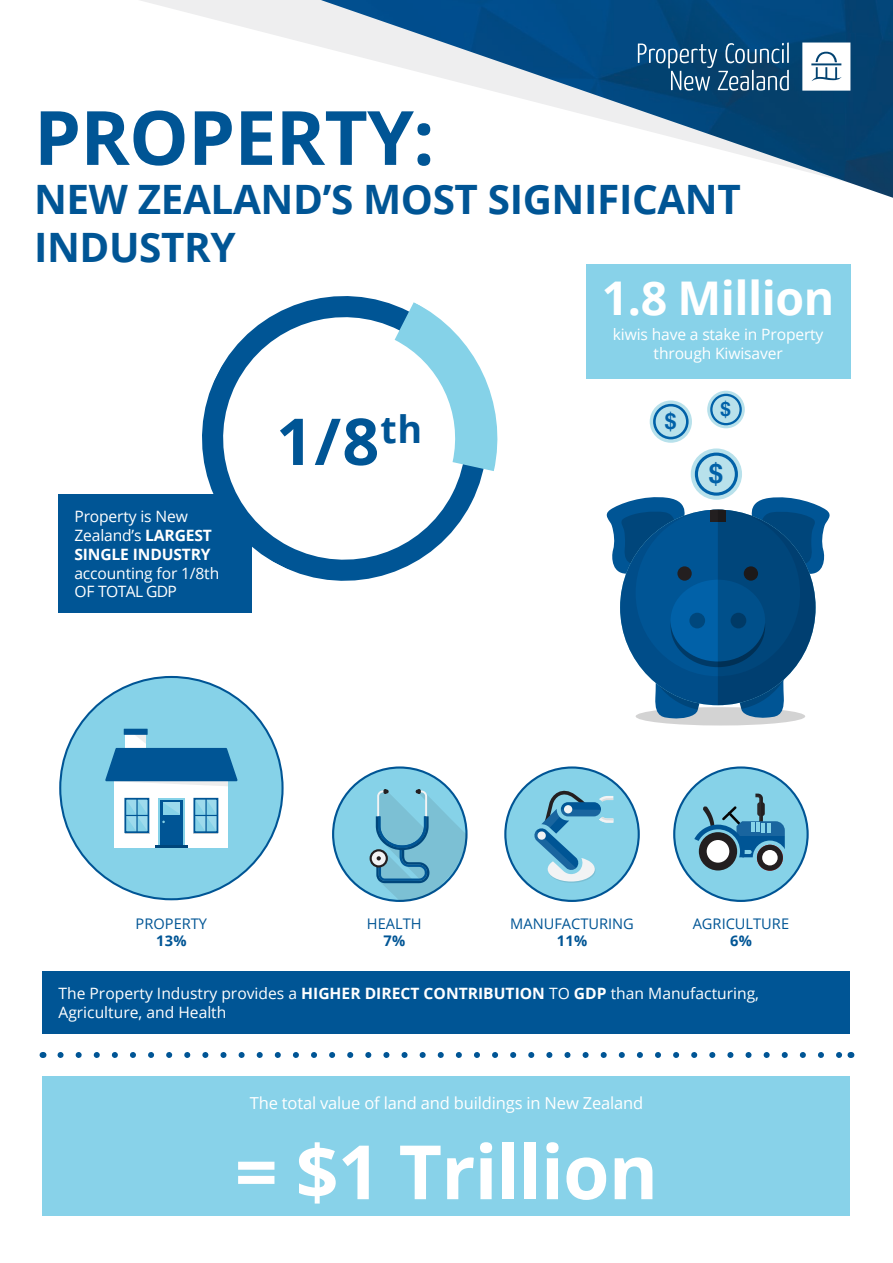
<style>
.page{position:relative;width:893px;height:1263px;background:#fff}
.page>*{position:absolute;margin:0;border:0;box-sizing:border-box;transform-origin:0 0}
.t1{font:700 75px "Open Sans";letter-spacing:-.01em;color:#fff}
.t2{font:700 75px "Open Sans";letter-spacing:-.01em;color:#005595}
.t3{font:700 64.65px "Open Sans";color:#005595}
.t4{font:700 46.5px "Open Sans";letter-spacing:-.01em;color:#fff}
.t5{font:700 40.5px/48.6px "Open Sans";letter-spacing:-.01em;color:#005595}
.t6{font:700 26.85px "Helvetica";color:#0161a8}
.t7{font:700 22.2px "Helvetica";color:#0161a8}
.t8{font:700 19.65px "Helvetica";color:#0161a8}
.t9{font:16.5px "Open Sans";letter-spacing:-.01em;color:#fff}
.t10{font:15.6px/18.8px "Open Sans";letter-spacing:-.01em;color:#fff}
.t11{font:14.7px "Open Sans";color:#005595}
.t12{font:700 14.7px "Open Sans";color:#005595}
.s1{font-weight:700}
</style>
<div class="page">
<svg style="left:140px;top:0;width:181px;height:47px;fill:#f1f1f2"></svg>
<img style="left:321px;top:0;width:572px;height:198px">
<svg style="left:638px;top:43px;width:151px;height:48px;background:#31648a"></svg>
<svg style="left:802px;top:43px;width:48px;height:48px"></svg>
<div style="left:58px;top:494px;width:194px;height:119px;background:#005595"></div>
<div style="left:43px;top:971px;width:807px;height:63px;background:#005595"></div>
<div style="left:43px;top:1076px;width:807px;height:140px;background:#88d2e9"></div>
<svg style="left:202px;top:296px;width:281px;height:285px"></svg>
<svg style="left:395px;top:302px;width:103px;height:169px"></svg>
<div style="left:60px;top:677px;width:223px;height:222px;background:#86d2e8;border-radius:50%"></div>
<div style="left:115px;top:780px;width:113px;height:67px;background:#fff"></div>
<div style="left:124px;top:729px;width:24px;height:6px;background:#005595"></div>
<svg style="left:105px;top:734px;width:133px;height:52px"></svg>
<div style="left:159px;top:798px;width:26px;height:48px;background:linear-gradient(to bottom,#86d2e8,#86d2e8)"></div>
<div style="left:161px;top:800px;width:22px;height:45px;background:#005595"></div>
<svg style="left:162px;top:802px;width:18px;height:21px"></svg>
<div style="left:124px;top:798px;width:25px;height:35px;border:2px solid #005595"></div>
<hr style="left:136px;top:798px;width:2px;height:35px;background:#005595">
<div style="left:193px;top:798px;width:25px;height:35px;border:2px solid #005595"></div>
<hr style="left:205px;top:798px;width:2px;height:35px;background:#005595">
<svg style="left:125px;top:799px;width:24px;height:35px"></svg>
<svg style="left:194px;top:799px;width:24px;height:35px"></svg>
<hr style="left:155px;top:845px;width:33px;height:2px;background:#231f20">
<div style="left:674px;top:767px;width:134px;height:134px;background:#86d2e8;border-radius:50%"></div>
<svg style="left:694px;top:793px;width:91px;height:78px"></svg>
<div style="left:505px;top:767px;width:134px;height:134px;background:#86d2e8;border-radius:50%"></div>
<svg style="left:534px;top:790px;width:79px;height:93px"></svg>
<div style="left:333px;top:767px;width:133px;height:134px;background:#86d2e8;border-radius:50%"></div>
<svg style="left:371px;top:850px;width:16px;height:16px"></svg>
<div style="left:370px;top:849px;width:18px;height:18px;border:2px solid #231f20;border-radius:50%"></div>
<svg style="left:376px;top:789px;width:90px;height:112px"></svg>
<svg style="left:60px;top:1052px;width:781px;height:6px"></svg>
<div style="left:636px;top:707px;width:169px;height:18px;background:#d3d3d3;border-radius:50%"></div>
<svg style="left:606px;top:494px;width:224px;height:225px"></svg>
<svg style="left:691px;top:448px;width:51px;height:52px"></svg>
<div style="left:696px;top:454px;width:40px;height:40px;background:#b8e1eb;border-radius:50%"></div>
<div style="left:695px;top:453px;width:43px;height:43px;border:3px solid #0161a8;border-radius:50%"></div>
<svg style="left:650px;top:400px;width:42px;height:43px"></svg>
<div style="left:654px;top:405px;width:33px;height:33px;background:#b8e1eb;border-radius:50%"></div>
<div style="left:653px;top:404px;width:36px;height:35px;border:3px solid #0161a8;border-radius:50%"></div>
<svg style="left:707px;top:391px;width:38px;height:37px"></svg>
<div style="left:711px;top:395px;width:30px;height:29px;background:#b8e1eb;border-radius:50%"></div>
<div style="left:710px;top:394px;width:32px;height:31px;border:2px solid #0161a8;border-radius:50%"></div>
<div style="left:586px;top:264px;width:264px;height:114px;background:#88d2e9"></div>
<p class="t2" style="left:34px;top:85px;width:402px">PROPERTY:</p>
<p class="t5" style="left:34px;top:173px;width:708px">NEW ZEALAND’S MOST SIGNIFICANT<br>INDUSTRY</p>
<p class="t10" style="left:74px;top:507px;width:146px">Property is New<br>Zealand’s <span class="s1">LARGEST<br>SINGLE INDUSTRY </span>accounting for 1/8th<br>OF TOTAL GDP</p>
<p class="t3" style="left:276px;top:396px;width:148px">1/8<sup>th</sup></p>
<p class="t4" style="left:602px;top:265px;width:234px">1.8 Million</p>
<p class="t10" style="left:613px;top:325px;width:212px;text-align:center">kiwis have a stake in Property through Kiwisaver</p>
<p class="t7" style="left:664px;top:403px;width:14px">$</p>
<p class="t8" style="left:720px;top:393px;width:12px">$</p>
<p class="t6" style="left:709px;top:452px;width:16px">$</p>
<p class="t11" style="left:136px;top:913px;width:73px">PROPERTY</p>
<p class="t12" style="left:156px;top:930px;width:32px">13%</p>
<p class="t11" style="left:367px;top:913px;width:56px">HEALTH</p>
<p class="t12" style="left:383px;top:930px;width:23px">7%</p>
<p class="t11" style="left:510px;top:913px;width:125px">MANUFACTURING</p>
<p class="t12" style="left:557px;top:930px;width:32px">11%</p>
<p class="t11" style="left:693px;top:913px;width:98px">AGRICULTURE</p>
<p class="t12" style="left:730px;top:930px;width:23px">6%</p>
<p class="t10" style="left:58px;top:983px;width:702px">The Property Industry provides a <span class="s1">HIGHER DIRECT CONTRIBUTION</span> TO <span class="s1">GDP</span> than Manufacturing,<br>Agriculture, and Health</p>
<p class="t9" style="left:250px;top:1092px;width:395px">The total value of land and buildings in New Zealand</p>
<p class="t1" style="left:235px;top:1119px;width:425px">= $1 Trillion</p>
</div>
